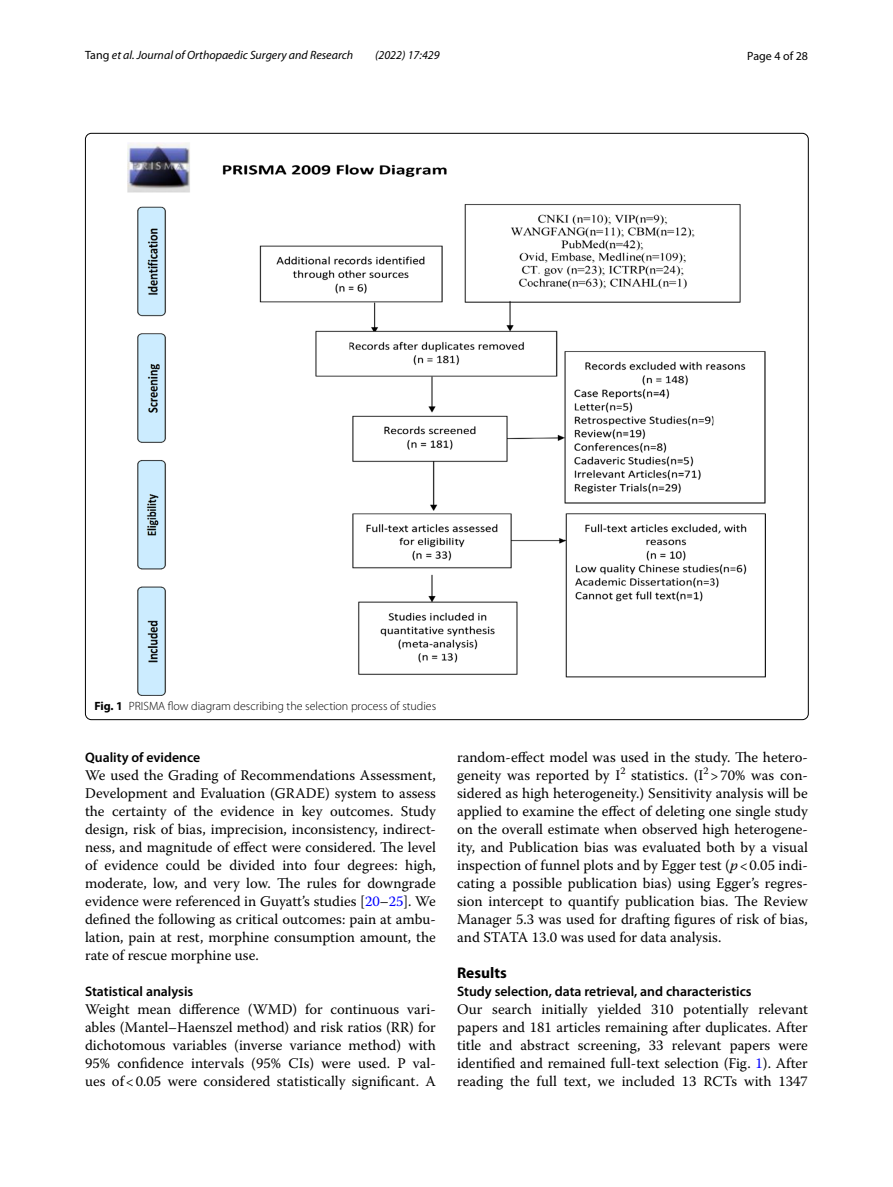
<style>
.page{position:relative;width:893px;height:1187px;background:#fff}
.page>*{position:absolute;margin:0;border:0;box-sizing:border-box;transform-origin:0 0}
.t1{font:700 15.45px "Myriad Pro";color:#000}
.t2{font:14.7px/18px "Warnock Pro";color:#000;text-align:justify}
.t3{font:600 13.8px "Myriad Pro";color:#000}
.t4{font:300 12px "Myriad Pro";color:#000}
.t5{font:italic 12px "Myriad Pro";color:#000}
.t6{font:12px "Myriad Pro";color:#000}
.s1{font-style:normal}
.s2{font-weight:700}
.s3{color:#00f}
.s4{font-style:italic}
</style>
<div class="page">
<img style="left:128px;top:143px;width:638px;height:552px">
<p class="t5" style="left:85px;top:48px;width:270px"><span class="s1">Tang</span> et al. Journal of Orthopaedic Surgery and Research</p>
<p class="t5" style="left:375px;top:48px;width:66px">(2022) 17:429</p>
<p class="t6" style="left:747px;top:48px;width:62px">Page 4 of 28</p>
<p class="t4" style="left:94px;top:699px;width:343px"><span class="s2">Fig. 1</span> PRISMA flow diagram describing the selection process of studies</p>
<p class="t3" style="left:85px;top:748px;width:117px">Quality of evidence</p>
<p class="t2" style="left:85px;top:765px;width:352px">We used the Grading of Recommendations Assessment, Development and Evaluation (GRADE) system to assess the certainty of the evidence in key outcomes. Study design, risk of bias, imprecision, inconsistency, indirect&shy;ness, and magnitude of effect were considered. The level of evidence could be divided into four degrees: high, moderate, low, and very low. The rules for downgrade evidence were referenced in Guyatt’s studies [<span class="s3">20</span>–<span class="s3">25</span>]. We defined the following as critical outcomes: pain at ambu&shy;lation, pain at rest, morphine consumption amount, the rate of rescue morphine use.</p>
<p class="t3" style="left:85px;top:982px;width:110px">Statistical analysis</p>
<p class="t2" style="left:85px;top:999px;width:352px">Weight mean difference (WMD) for continuous vari&shy;ables (Mantel–Haenszel method) and risk ratios (RR) for dichotomous variables (inverse variance method) with 95% confidence intervals (95% CIs) were used. P val&shy;ues of&lt;0.05 were considered statistically significant. A</p>
<p class="t2" style="left:457px;top:747px;width:352px">random-effect model was used in the study. The hetero&shy;geneity was reported by I<sup>2</sup> statistics. (I<sup>2</sup> &gt;70% was con&shy;sidered as high heterogeneity.) Sensitivity analysis will be applied to examine the effect of deleting one single study on the overall estimate when observed high heterogene&shy;ity, and Publication bias was evaluated both by a visual inspection of funnel plots and by Egger test (<span class="s4">p</span>&lt;0.05 indi&shy;cating a possible publication bias) using Egger’s regres&shy;sion intercept to quantify publication bias. The Review Manager 5.3 was used for drafting figures of risk of bias, and STATA 13.0 was used for data analysis.</p>
<p class="t1" style="left:457px;top:962px;width:51px">Results</p>
<p class="t3" style="left:457px;top:982px;width:296px">Study selection, data retrieval, and characteristics</p>
<p class="t2" style="left:457px;top:999px;width:352px">Our search initially yielded 310 potentially relevant papers and 181 articles remaining after duplicates. After title and abstract screening, 33 relevant papers were identified and remained full-text selection (Fig. <span class="s3">1</span>). After reading the full text, we included 13 RCTs with 1347</p>
</div>
